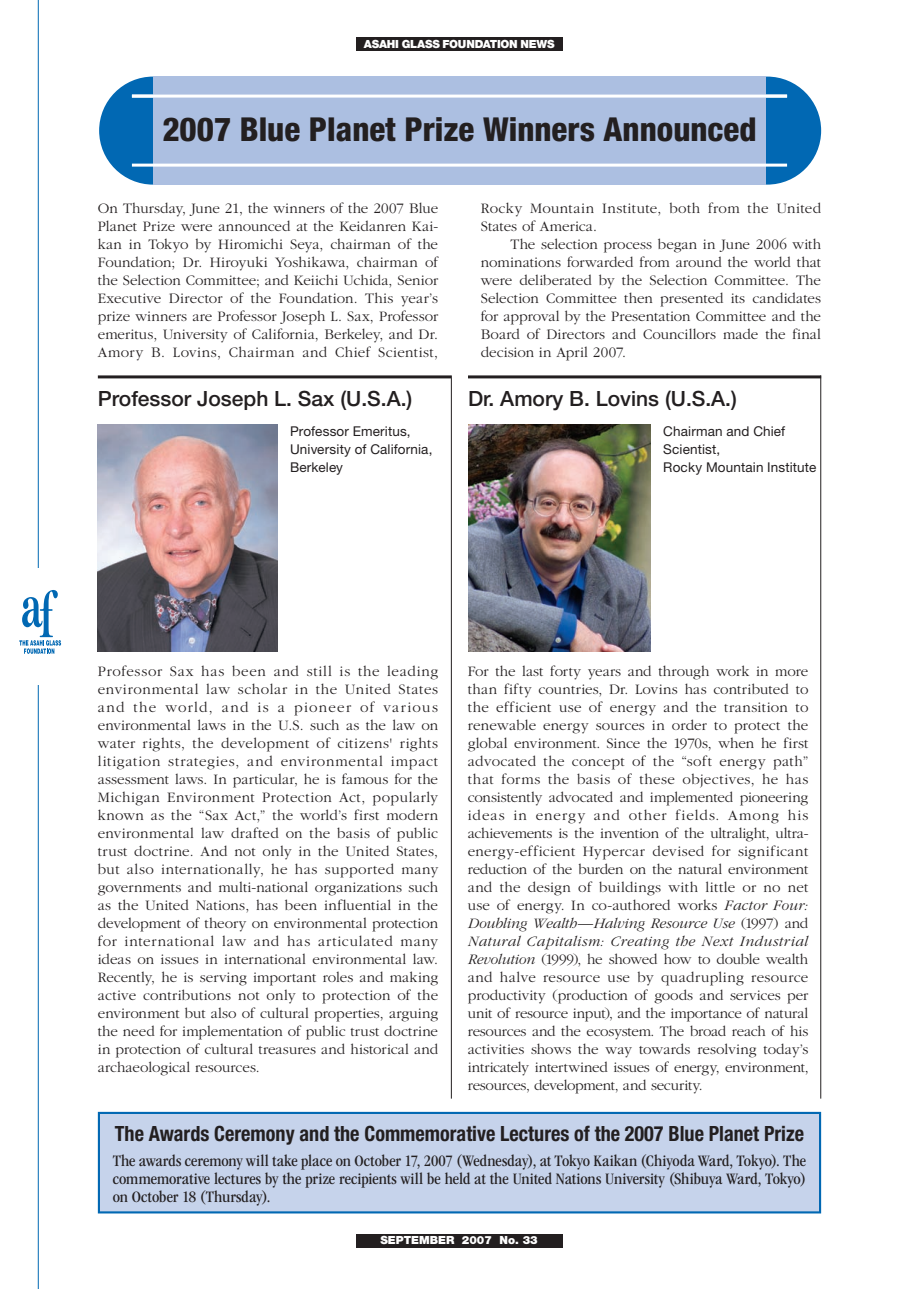
<style>
.page{position:relative;width:919px;height:1289px;background:#fff}
.page>*{position:absolute;margin:0;border:0;box-sizing:border-box;transform-origin:0 0}
.t1{font:800 condensed 33px "Helvetica Neue LT Std";color:#231f20}
.t2{font:700 condensed 21px "Helvetica Neue LT Std";color:#231f20;scale:.96 1}
.t3{font:500 21px "Helvetica Neue LT Std";color:#231f20}
.t4{font:condensed 16.5px/18px "ITC Garamond Std";letter-spacing:-.005em;color:#231f20;text-align:justify;scale:1.07 1}
.t5{font:300 15px/18px "ITC Garamond Std";letter-spacing:.005em;color:#231f20;text-align:justify}
.t6{font:13.5px/18px "Helvetica Neue LT Std";letter-spacing:.01em;color:#231f20}
.t7{font:900 11.25px "Helvetica Neue LT Std";letter-spacing:-.015em;color:#fff}
.s1{font-style:italic}
</style>
<div class="page">
<hr style="left:38px;top:0;width:1px;height:1288px;background:#0168b3">
<div style="left:13px;top:568px;width:55px;height:117px;background:#fff"></div>
<div style="left:356px;top:38px;width:207px;height:13px;background:#231f20"></div>
<div style="left:355px;top:1234px;width:207px;height:13px;background:#231f20"></div>
<svg style="left:19px;top:590px;width:42px;height:64px"></svg>
<div style="left:713px;top:77px;width:108px;height:108px;background:#0168b3;border-radius:50%"></div>
<div style="left:99px;top:77px;width:108px;height:108px;background:#0168b3;border-radius:50%"></div>
<div style="left:153px;top:77px;width:612px;height:108px;background:#acbfe1"></div>
<hr style="left:132px;top:95px;width:655px;height:3px;background:#fff">
<hr style="left:132px;top:164px;width:655px;height:3px;background:#fff">
<hr style="left:98px;top:375px;width:353px;height:3px;background:#231f20">
<hr style="left:468px;top:375px;width:353px;height:3px;background:#231f20">
<img style="left:98px;top:424px;width:179px;height:227px">
<hr style="left:451px;top:375px;width:1px;height:723px;background:#231f20">
<hr style="left:820px;top:375px;width:1px;height:723px;background:#231f20">
<img style="left:468px;top:424px;width:182px;height:227px">
<div style="left:97px;top:1111px;width:725px;height:103px;background:#c6d3eb"></div>
<p class="t7" style="left:364px;top:37px;width:192px">ASAHI GLASS FOUNDATION NEWS</p>
<h1 class="t1" style="left:162px;top:109px;width:595px">2007 Blue Planet Prize Winners Announced</h1>
<p class="t5" style="left:98px;top:200px;width:342px">On Thursday, June 21, the winners of the 2007 Blue Planet Prize were announced at the Keidanren Kai&shy;kan in Tokyo by Hiromichi Seya, chairman of the Foundation; Dr. Hiroyuki Yoshikawa, chairman of the Selection Committee; and Keiichi Uchida, Senior Executive Director of the Foundation. This year’s prize winners are Professor Joseph L. Sax, Professor emeritus, University of California, Berkeley, and Dr.<br>Amory B. Lovins, Chairman and Chief Scientist,</p>
<p class="t5" style="left:481px;top:200px;width:342px">Rocky Mountain Institute, both from the United<br>States of America.</p>
<p class="t5" style="left:481px;top:236px;width:342px;text-indent:30px">The selection process began in June 2006 with nominations forwarded from around the world that were deliberated by the Selection Committee. The Selection Committee then presented its candidates for approval by the Presentation Committee and the Board of Directors and Councillors made the final decision in April 2007.</p>
<h2 class="t3" style="left:98px;top:386px;width:316px">Professor Joseph L. Sax (U.S.A.)</h2>
<h2 class="t3" style="left:468px;top:386px;width:270px">Dr. Amory B. Lovins (U.S.A.)</h2>
<p class="t6" style="left:290px;top:422px;width:144px">Professor Emeritus,<br>University of California,<br>Berkeley</p>
<p class="t6" style="left:663px;top:422px;width:154px">Chairman and Chief<br>Scientist,<br>Rocky Mountain Institute</p>
<p class="t5" style="left:98px;top:662px;width:342px">Professor Sax has been and still is the leading environmental law scholar in the United States and the world, and is a pioneer of various environmental laws in the U.S. such as the law on water rights, the development of citizens' rights litigation strategies, and environmental impact assessment laws. In particular, he is famous for the Michigan Environment Protection Act, popularly known as the “Sax Act,” the world’s first modern environmental law drafted on the basis of public trust doctrine. And not only in the United States, but also internationally, he has supported many governments and multi-national organizations such as the United Nations, has been influential in the development of theory on environmental protection for international law and has articulated many ideas on issues in international environmental law.<br>Recently, he is serving important roles and making active contributions not only to protection of the environment but also of cultural properties, arguing the need for implementation of public trust doctrine in protection of cultural treasures and historical and archaeological resources.</p>
<p class="t5" style="left:468px;top:662px;width:342px">For the last forty years and through work in more than fifty countries, Dr. Lovins has contributed to the efficient use of energy and the transition to renewable energy sources in order to protect the global environment. Since the 1970s, when he first advocated the concept of the “soft energy path” that forms the basis of these objectives, he has consistently advocated and implemented pioneering ideas in energy and other fields. Among his achievements is the invention of the ultralight, ultra&shy;energy-efficient Hypercar devised for significant reduction of the burden on the natural environment and the design of buildings with little or no net use of energy. In co-authored works <span class="s1">Factor Four:<br>Doubling Wealth—Halving Resource Use</span> (1997) and <span class="s1">Natural Capitalism: Creating the Next Industrial Revolution</span> (1999), he showed how to double wealth and halve resource use by quadrupling resource productivity (production of goods and services per unit of resource input), and the importance of natural resources and the ecosystem. The broad reach of his activities shows the way towards resolving today’s intricately intertwined issues of energy, environment, resources, development, and security.</p>
<h2 class="t2" style="left:115px;top:1120px;width:719px">The Awards Ceremony and the Commemorative Lectures of the 2007 Blue Planet Prize</h2>
<p class="t4" style="left:113px;top:1151px;width:649px">The awards ceremony will take place on October 17, 2007 (Wednesday), at Tokyo Kaikan (Chiyoda Ward, Tokyo). The commemorative lectures by the prize recipients will be held at the United Nations University (Shibuya Ward, Tokyo) on October 18 (Thursday).</p>
<p class="t7" style="left:380px;top:1233px;width:159px">SEPTEMBER 2007 No. 33</p>
</div>
